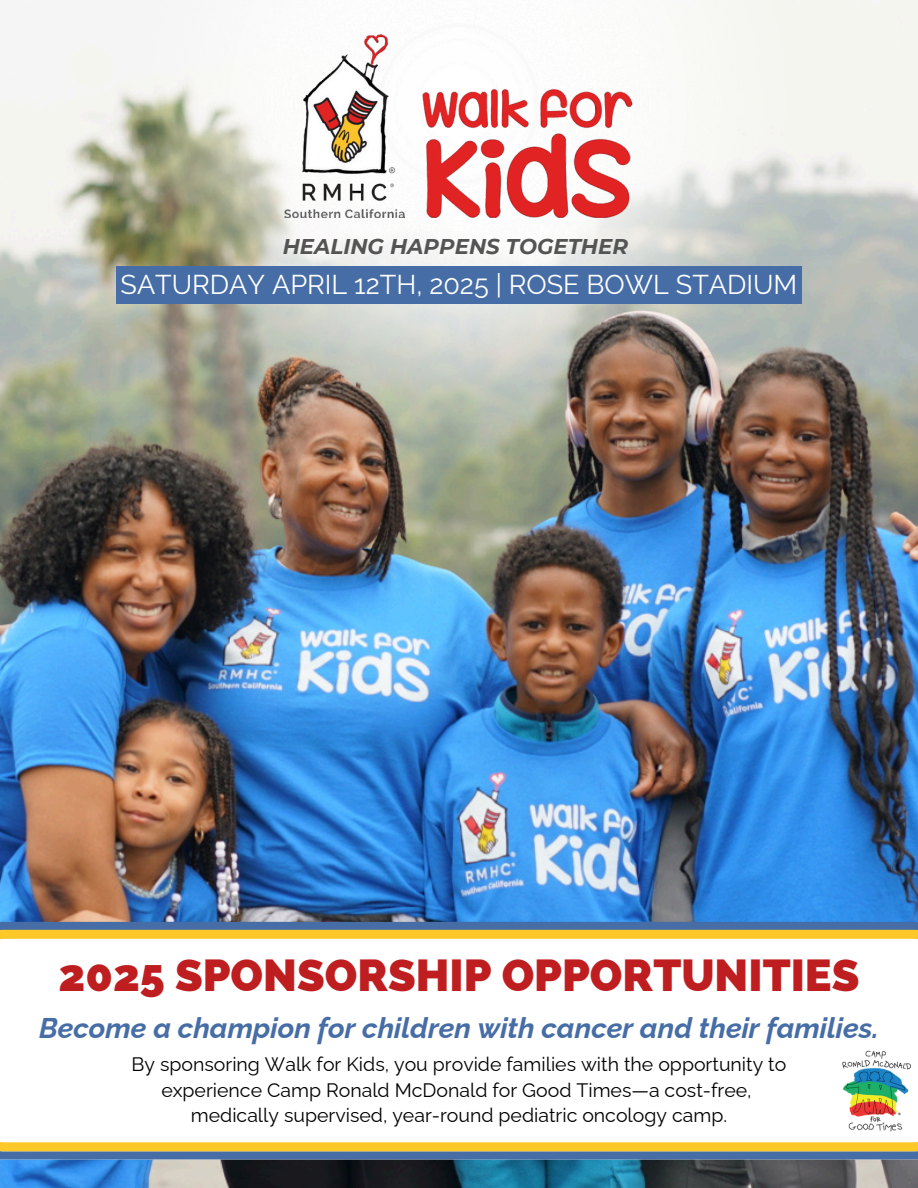
<style>
.page{position:relative;width:918px;height:1188px;background:#fff}
.page>*{position:absolute;margin:0;border:0;box-sizing:border-box;transform-origin:0 0}
.t1{font:800 44.85px "Raleway";color:#bf1e20}
.t2{font:italic 700 28.5px "Raleway";color:#466da6}
.t3{font:27px "Raleway";color:#fff}
.t4{font:italic 700 21.3px "Montserrat";color:#545454}
.t5{font:19.5px "Raleway";color:#000}
</style>
<div class="page">
<img style="left:0;top:0;width:918px;height:285px">
<img style="left:92px;top:0;width:734px;height:285px">
<img style="left:0;top:285px;width:918px;height:903px">
<svg style="left:0;top:922px;width:918px;height:237px"></svg>
<svg style="left:0;top:930px;width:918px;height:221px"></svg>
<img style="left:283px;top:17px;width:352px;height:217px">
<img style="left:834px;top:1048px;width:76px;height:83px">
<div style="left:116px;top:266px;width:686px;height:37px;background:#466da6"></div>
<p class="t4" style="left:283px;top:234px;width:347px">HEALING HAPPENS TOGETHER</p>
<h1 class="t3" style="left:121px;top:269px;width:678px">SATURDAY APRIL 12TH, 2025 | ROSE BOWL STADIUM</h1>
<p class="t1" style="left:59px;top:949px;width:802px">2025 SPONSORSHIP OPPORTUNITIES</p>
<h3 class="t2" style="left:39px;top:1011px;width:841px">Become a champion for children with cancer and their families.</h3>
<p class="t5" style="left:132px;top:1053px;width:656px">By sponsoring Walk for Kids, you provide families with the opportunity to</p>
<p class="t5" style="left:161px;top:1079px;width:592px">experience Camp Ronald McDonald for Good Times—a cost-free,</p>
<p class="t5" style="left:191px;top:1104px;width:538px">medically supervised, year-round pediatric oncology camp.</p>
</div>
